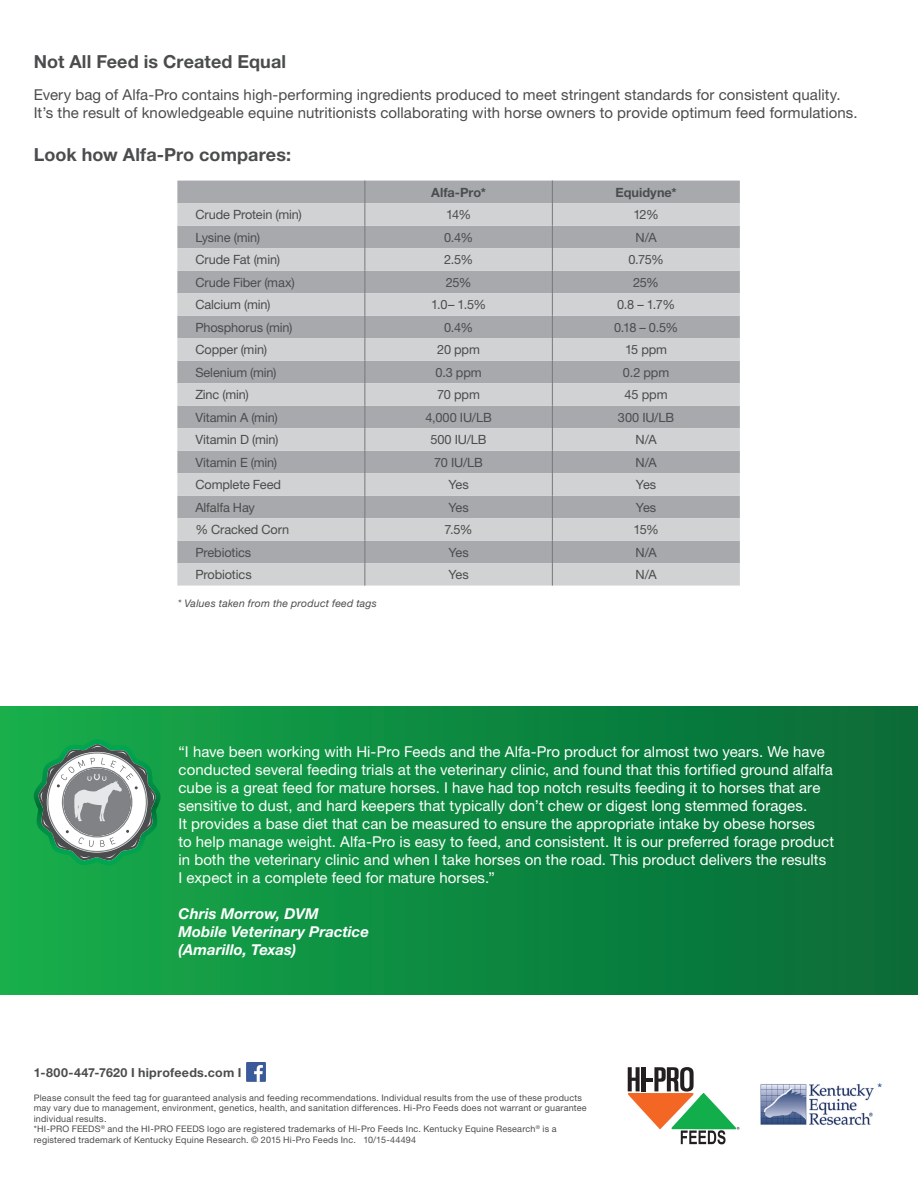
<style>
.page{position:relative;width:918px;height:1188px;background:#fff}
.page>*{position:absolute;margin:0;border:0;box-sizing:border-box;transform-origin:0 0}
.t1{font:700 18px "Helvetica Neue";letter-spacing:.005em;color:#4b4c4d}
.t2{font:15px/18px "Helvetica Neue";letter-spacing:.005em;color:#fff}
.t3{font:15px/18px "Helvetica Neue";letter-spacing:.005em;color:#4b4c4d}
.t4{font:italic 700 15px/18px "Helvetica Neue";letter-spacing:.005em;color:#fff}
.t5{font:13.5px "Helvetica Neue";color:#13499f}
.t6{font:12.75px "Helvetica Neue";letter-spacing:-.01em;color:#4b4c4d}
.t7{font:700 12.75px "Helvetica Neue";color:#4b4c4d}
.t8{font:700 12.45px "Helvetica Neue";letter-spacing:.02em;color:#4b4c4d}
.t9{font:italic 10.5px "Helvetica Neue";letter-spacing:.02em;color:#4b4c4d}
.t10{font:9px/10.5px "Helvetica Neue";letter-spacing:.02em;color:#4b4c4d}
</style>
<div class="page">
<div style="left:0;top:706px;width:918px;height:288px;background:linear-gradient(to right,#16ad4b,#076937)"></div>
<svg style="left:628px;top:1067px;width:111px;height:77px"></svg>
<div style="left:177px;top:181px;width:563px;height:22px;background:#a8a9ad"></div>
<svg style="left:177px;top:203px;width:563px;height:383px;background:#bebfc2"></svg>
<svg style="left:364px;top:181px;width:1px;height:405px"></svg>
<svg style="left:552px;top:181px;width:1px;height:405px"></svg>
<svg style="left:34px;top:739px;width:126px;height:126px"></svg>
<div style="left:246px;top:1062px;width:20px;height:20px;background:#3c5a99"></div>
<svg style="left:254px;top:1065px;width:9px;height:17px"></svg>
<img style="left:760px;top:1084px;width:114px;height:41px">
<p class="t1" style="left:34px;top:51px;width:254px">Not All Feed is Created Equal</p>
<p class="t3" style="left:34px;top:85px;width:825px">Every bag of Alfa-Pro contains high-performing ingredients produced to meet stringent standards for consistent quality.<br>It’s the result of knowledgeable equine nutritionists collaborating with horse owners to provide optimum feed formulations.</p>
<p class="t1" style="left:34px;top:144px;width:259px">Look how Alfa-Pro compares:</p>
<p class="t7" style="left:431px;top:184px;width:56px">Alfa-Pro*</p>
<p class="t7" style="left:615px;top:184px;width:63px">Equidyne*</p>
<p class="t6" style="left:195px;top:207px;width:108px">Crude Protein (min)</p>
<p class="t6" style="left:446px;top:207px;width:27px">14%</p>
<p class="t6" style="left:633px;top:207px;width:27px">12%</p>
<p class="t6" style="left:195px;top:230px;width:66px">Lysine (min)</p>
<p class="t6" style="left:444px;top:230px;width:31px">0.4%</p>
<p class="t6" style="left:636px;top:230px;width:23px">N/A</p>
<p class="t6" style="left:195px;top:252px;width:86px">Crude Fat (min)</p>
<p class="t6" style="left:444px;top:252px;width:31px">2.5%</p>
<p class="t6" style="left:628px;top:252px;width:37px">0.75%</p>
<p class="t6" style="left:195px;top:275px;width:101px">Crude Fiber (max)</p>
<p class="t6" style="left:446px;top:275px;width:27px">25%</p>
<p class="t6" style="left:633px;top:275px;width:27px">25%</p>
<p class="t6" style="left:195px;top:297px;width:77px">Calcium (min)</p>
<p class="t6" style="left:431px;top:297px;width:57px">1.0– 1.5%</p>
<p class="t6" style="left:617px;top:297px;width:60px">0.8 – 1.7%</p>
<p class="t6" style="left:195px;top:320px;width:99px">Phosphorus (min)</p>
<p class="t6" style="left:444px;top:320px;width:31px">0.4%</p>
<p class="t6" style="left:614px;top:320px;width:66px">0.18 – 0.5%</p>
<p class="t6" style="left:195px;top:342px;width:73px">Copper (min)</p>
<p class="t6" style="left:437px;top:342px;width:44px">20 ppm</p>
<p class="t6" style="left:625px;top:342px;width:44px">15 ppm</p>
<p class="t6" style="left:195px;top:365px;width:83px">Selenium (min)</p>
<p class="t6" style="left:436px;top:365px;width:48px">0.3 ppm</p>
<p class="t6" style="left:623px;top:365px;width:48px">0.2 ppm</p>
<p class="t6" style="left:195px;top:387px;width:55px">Zinc (min)</p>
<p class="t6" style="left:437px;top:387px;width:44px">70 ppm</p>
<p class="t6" style="left:625px;top:387px;width:44px">45 ppm</p>
<p class="t6" style="left:195px;top:410px;width:84px">Vitamin A (min)</p>
<p class="t6" style="left:425px;top:410px;width:68px">4,000 IU/LB</p>
<p class="t6" style="left:618px;top:410px;width:58px">300 IU/LB</p>
<p class="t6" style="left:195px;top:432px;width:85px">Vitamin D (min)</p>
<p class="t6" style="left:431px;top:432px;width:58px">500 IU/LB</p>
<p class="t6" style="left:636px;top:432px;width:23px">N/A</p>
<p class="t6" style="left:195px;top:455px;width:83px">Vitamin E (min)</p>
<p class="t6" style="left:434px;top:455px;width:50px">70 IU/LB</p>
<p class="t6" style="left:636px;top:455px;width:23px">N/A</p>
<p class="t6" style="left:195px;top:477px;width:87px">Complete Feed</p>
<p class="t6" style="left:448px;top:477px;width:22px">Yes</p>
<p class="t6" style="left:636px;top:477px;width:22px">Yes</p>
<p class="t6" style="left:195px;top:500px;width:61px">Alfalfa Hay</p>
<p class="t6" style="left:448px;top:500px;width:22px">Yes</p>
<p class="t6" style="left:636px;top:500px;width:22px">Yes</p>
<p class="t6" style="left:195px;top:522px;width:95px">% Cracked Corn</p>
<p class="t6" style="left:445px;top:522px;width:30px">7.5%</p>
<p class="t6" style="left:633px;top:522px;width:27px">15%</p>
<p class="t6" style="left:195px;top:545px;width:57px">Prebiotics</p>
<p class="t6" style="left:448px;top:545px;width:22px">Yes</p>
<p class="t6" style="left:636px;top:545px;width:23px">N/A</p>
<p class="t6" style="left:195px;top:567px;width:58px">Probiotics</p>
<p class="t6" style="left:448px;top:567px;width:22px">Yes</p>
<p class="t6" style="left:636px;top:567px;width:23px">N/A</p>
<p class="t9" style="left:178px;top:597px;width:201px">* Values taken from the product feed tags</p>
<p class="t2" style="left:178px;top:742px;width:657px">“I have been working with Hi-Pro Feeds and the Alfa-Pro product for almost two years. We have conducted several feeding trials at the veterinary clinic, and found that this fortified ground alfalfa cube is a great feed for mature horses. I have had top notch results feeding it to horses that are sensitive to dust, and hard keepers that typically don’t chew or digest long stemmed forages.<br>It provides a base diet that can be measured to ensure the appropriate intake by obese horses<br>to help manage weight. Alfa-Pro is easy to feed, and consistent. It is our preferred forage product in both the veterinary clinic and when I take horses on the road. This product delivers the results<br>I expect in a complete feed for mature horses.”</p>
<p class="t4" style="left:178px;top:904px;width:192px">Chris Morrow, DVM<br>Mobile Veterinary Practice (Amarillo, Texas)</p>
<p class="t8" style="left:34px;top:1065px;width:209px">1-800-447-7620 I hiprofeeds.com I</p>
<p class="t10" style="left:34px;top:1092px;width:555px">Please consult the feed tag for guaranteed analysis and feeding recommendations. Individual results from the use of these products may vary due to management, environment, genetics, health, and sanitation differences. Hi-Pro Feeds does not warrant or guarantee individual results.<br>*HI-PRO FEEDS<sup>®</sup> and the HI-PRO FEEDS logo are registered trademarks of Hi-Pro Feeds Inc. Kentucky Equine Research<sup>®</sup> is a registered trademark of Kentucky Equine Research. © 2015 Hi-Pro Feeds Inc. 10/15-44494</p>
<p class="t5" style="left:878px;top:1080px;width:6px">*</p>
</div>
